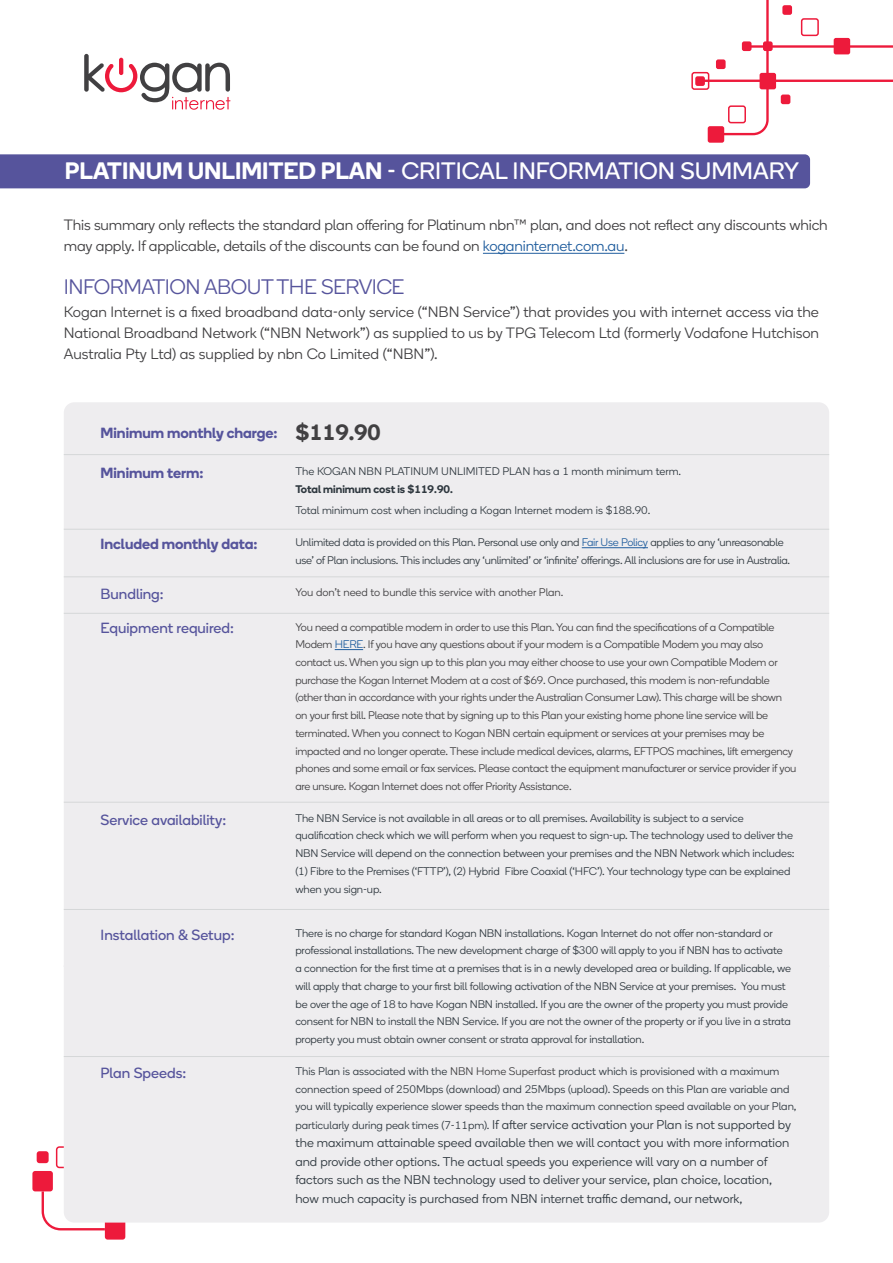
<style>
.page{position:relative;width:893px;height:1263px;background:#fff}
.page>*{position:absolute;margin:0;border:0;box-sizing:border-box;transform-origin:0 0}
.t1{font:23.85px "Boing";color:#fff}
.t2{font:300 21px "Boing";letter-spacing:-.025em;color:#56549c}
.t3{font:300 15px/21px "Boing";letter-spacing:-.01em;color:#414042;text-align:justify}
.t4{font:14.7px "Boing";color:#56549c}
.t5{font:600 14.7px "Boing";color:#56549c}
.t6{font:300 12.75px/18.5px "Boing";color:#2f383f}
.t7{font:300 11.1px/17.7px "Boing";letter-spacing:-.01em;color:#2f383f}
.t8{font:300 11.1px/17.7px "Boing";letter-spacing:-.02em;color:#414042}
.t9{font:300 11.1px "Boing";color:#414042}
.t10{font:600 11.1px "Boing";color:#2f383f}
.s1{font-weight:600}
.s2{color:#215e9e}
.s3{font-size:22.2px;color:#414042}
.s4{color:#414042}
.s5{font-size:11.1px}
</style>
<div class="page">
<div style="left:105px;top:1219px;width:20px;height:20px;background:#ed1a3b;border-radius:3px"></div>
<div style="left:32px;top:1171px;width:21px;height:20px;background:#ed1a3b;border-radius:3px"></div>
<svg style="left:40px;top:1146px;width:67px;height:85px"></svg>
<div style="left:37px;top:1151px;width:12px;height:12px;background:#ed1a3b;border-radius:3px"></div>
<div style="left:834px;top:38px;width:16px;height:16px;background:#ed1a3b;border-radius:2px"></div>
<div style="left:708px;top:126px;width:16px;height:17px;background:#ed1a3b;border-radius:2px"></div>
<hr style="left:700px;top:80px;width:193px;height:2px;background:#ed1a3b">
<hr style="left:744px;top:45px;width:149px;height:3px;background:#ed1a3b">
<svg style="left:691px;top:0;width:129px;height:136px"></svg>
<div style="left:763px;top:41px;width:10px;height:10px;background:#ed1a3b;border-radius:2px"></div>
<div style="left:716px;top:59px;width:10px;height:10px;background:#ed1a3b;border-radius:2px"></div>
<div style="left:781px;top:95px;width:9px;height:9px;background:#ed1a3b;border-radius:2px"></div>
<div style="left:64px;top:402px;width:765px;height:820px;background:#eeedef;border-radius:11px"></div>
<hr style="left:582px;top:547px;width:66px;height:1px;background:#215e9e">
<svg style="left:335px;top:649px;width:28px;height:1px"></svg>
<hr style="left:64px;top:454px;width:765px;height:1px;background:#d5d7d8">
<hr style="left:64px;top:802px;width:765px;height:1px;background:#d5d7d8">
<hr style="left:64px;top:909px;width:765px;height:1px;background:#d5d7d8">
<hr style="left:64px;top:1056px;width:765px;height:1px;background:#d5d7d8">
<hr style="left:64px;top:613px;width:765px;height:1px;background:#d5d7d8">
<hr style="left:64px;top:576px;width:765px;height:1px;background:#d5d7d8">
<hr style="left:64px;top:529px;width:765px;height:1px;background:#d5d7d8">
<svg style="left:84px;top:54px;width:146px;height:56px"></svg>
<div style="left:0;top:154px;width:810px;height:34px;background:#56549c"></div>
<hr style="left:483px;top:253px;width:141px;height:1px;background:#215e9e">
<h1 class="t1" style="left:65px;top:156px;width:736px"><span class="s1">PLATINUM UNLIMITED PLAN</span> - CRITICAL INFORMATION SUMMARY</h1>
<h3 class="t3" style="left:64px;top:215px;width:765px">This summary only reflects the standard plan offering for Platinum nbn™ plan, and does not reflect any discounts which may apply. If applicable, details of the discounts can be found on <span class="s2">koganinternet.com.au</span>.</h3>
<h2 class="t2" style="left:64px;top:274px;width:342px">INFORMATION ABOUT THE SERVICE</h2>
<p class="t3" style="left:64px;top:301px;width:757px">Kogan Internet is a fixed broadband data-only service (“NBN Service”) that provides you with internet access via the National Broadband Network (“NBN Network”) as supplied to us by TPG Telecom Ltd (formerly Vodafone Hutchison Australia Pty Ltd) as supplied by nbn Co Limited (“NBN”).</p>
<h3 class="t5" style="left:101px;top:422px;width:282px">Minimum monthly charge: <span class="s3">$119.90</span></h3>
<h3 class="t5" style="left:101px;top:463px;width:104px">Minimum term:</h3>
<p class="t7" style="left:295px;top:462px;width:387px">The KOGAN NBN PLATINUM UNLIMITED PLAN has a 1 month minimum term.</p>
<p class="t10" style="left:295px;top:481px;width:159px">Total minimum cost is $119.90.</p>
<p class="t7" style="left:295px;top:502px;width:357px">Total minimum cost when including a Kogan Internet modem is $188.90.</p>
<h3 class="t5" style="left:101px;top:534px;width:158px">Included monthly data:</h3>
<p class="t7" style="left:295px;top:533px;width:496px">Unlimited data is provided on this Plan. Personal use only and <span class="s2">Fair Use Policy</span> applies to any ‘unreasonable use’ of Plan inclusions. This includes any ‘unlimited’ or ‘infinite’ offerings. All inclusions are for use in Australia.</p>
<h3 class="t4" style="left:101px;top:584px;width:65px">Bundling:</h3>
<p class="t9" style="left:295px;top:585px;width:270px">You don’t need to bundle this service with another Plan.</p>
<h3 class="t4" style="left:101px;top:619px;width:135px">Equipment required:</h3>
<p class="t8" style="left:295px;top:618px;width:503px">You need a compatible modem in order to use this Plan. You can find the specifications of a Compatible Modem <span class="s2">HERE</span>. If you have any questions about if your modem is a Compatible Modem you may also contact us. When you sign up to this plan you may either choose to use your own Compatible Modem or purchase the Kogan Internet Modem at a cost of $69. Once purchased, this modem is non-refundable (other than in accordance with your rights under the Australian Consumer Law). This charge will be shown on your first bill. Please note that by signing up to this Plan your existing home phone line service will be terminated. When you connect to Kogan NBN certain equipment or services at your premises may be impacted and no longer operate. These include medical devices, alarms, EFTPOS machines, lift emergency phones and some email or fax services. Please contact the equipment manufacturer or service provider if you are unsure. Kogan Internet does not offer Priority Assistance.</p>
<h3 class="t4" style="left:101px;top:810px;width:127px">Service availability:</h3>
<p class="t7" style="left:295px;top:809px;width:501px">The NBN Service is not available in all areas or to all premises. Availability is subject to a service qualification check which we will perform when you request to sign-up. The technology used to deliver the NBN Service will depend on the connection between your premises and the NBN Network which includes: (1) Fibre to the Premises (‘FTTP’), (2) Hybrid Fibre Coaxial (‘HFC’). Your technology type can be explained when you sign-up.</p>
<h3 class="t4" style="left:101px;top:925px;width:135px">Installation &amp; Setup:</h3>
<p class="t7" style="left:295px;top:924px;width:497px">There is no charge for standard Kogan NBN installations. Kogan Internet do not offer non-standard or professional installations. The new development charge of $300 will apply to you if NBN has to activate a connection for the first time at a premises that is in a newly developed area or building. If applicable, we will apply that charge to your first bill following activation of the NBN Service at your premises. You must be over the age of 18 to have Kogan NBN installed. If you are the owner of the property you must provide consent for NBN to install the NBN Service. If you are not the owner of the property or if you live in a strata property you must obtain owner consent or strata approval for installation.</p>
<h3 class="t4" style="left:101px;top:1063px;width:87px">Plan Speeds:</h3>
<p class="t7" style="left:295px;top:1062px;width:503px">This Plan is associated with the <span class="s4">NBN Home Superfast</span> product which is provisioned with a maximum connection speed of 250Mbps (download) and 25Mbps (upload). Speeds on this Plan are variable and you will typically experience slower speeds than the maximum connection speed available on your Plan,</p>
<p class="t6" style="left:295px;top:1115px;width:497px"><span class="s5">particularly during peak times (7-11pm).</span> If after service activation your Plan is not supported by the maximum attainable speed available then we will contact you with more information and provide other options. The actual speeds you experience will vary on a number of factors such as the NBN technology used to deliver your service, plan choice, location, how much capacity is purchased from NBN internet traffic demand, our network,</p>
</div>
